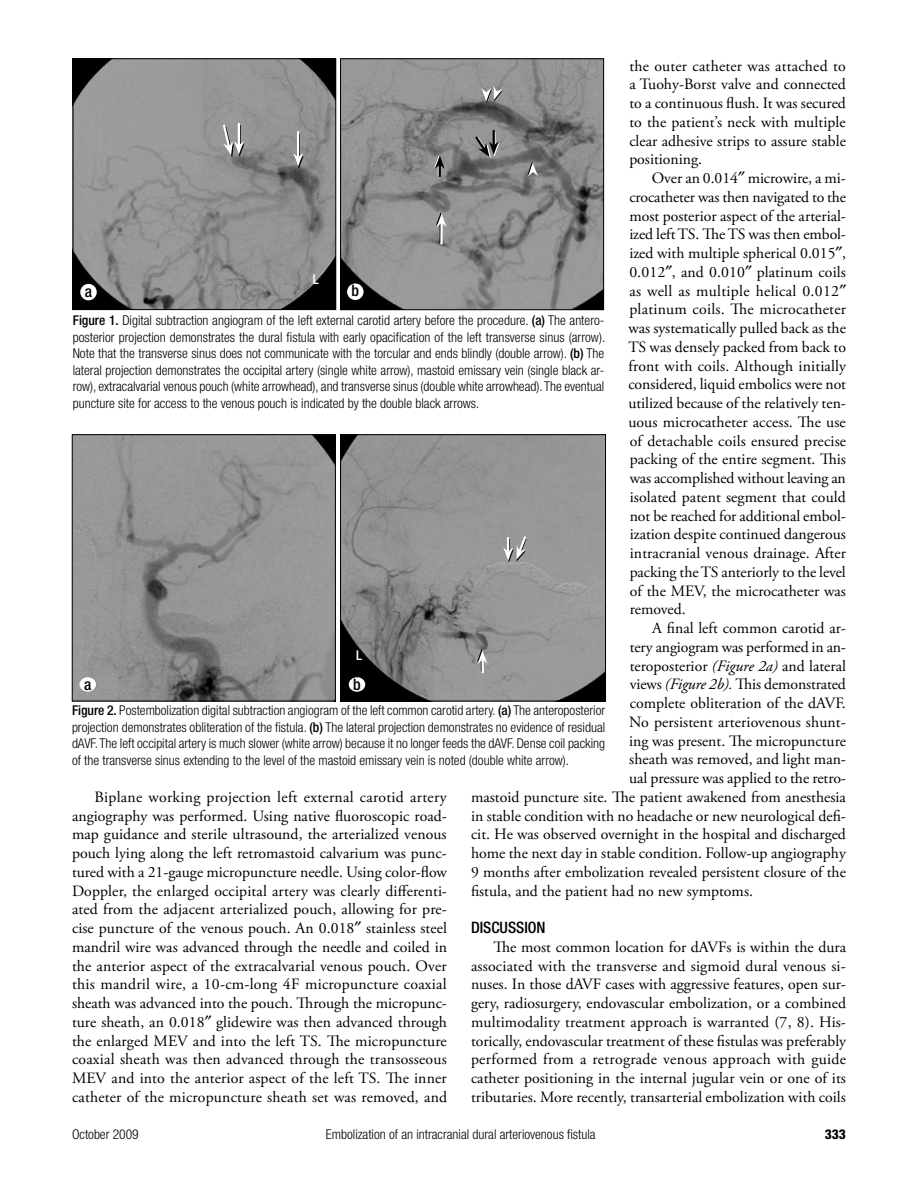
<style>
.page{position:relative;width:918px;height:1188px;background:#fff}
.page>*{position:absolute;margin:0;border:0;box-sizing:border-box;transform-origin:0 0}
.t1{font:15.75px/18.8px "Adobe Garamond Pro";color:#000;text-align:justify}
.t2{font:500 condensed 15.75px "Helvetica Neue LT Std";color:#000}
.t3{font:300 condensed 13.5px/16.5px "Helvetica Neue LT Std";color:#000;text-align:justify}
.t4{font:800 condensed 13.5px "Helvetica Neue LT Std";color:#000}
.t5{font:500 condensed 13.5px "Helvetica Neue LT Std";color:#fff}
.s1{font-style:italic}
.s2{font-weight:500}
</style>
<div class="page">
<img style="left:74px;top:436px;width:260px;height:263px">
<div style="left:72px;top:434px;width:264px;height:267px;border:1px solid #000"></div>
<div style="left:80px;top:677px;width:16px;height:15px;background:#fff;border-radius:50%"></div>
<img style="left:342px;top:436px;width:262px;height:263px">
<div style="left:340px;top:434px;width:266px;height:267px;border:1px solid #000"></div>
<div style="left:349px;top:677px;width:16px;height:15px;background:#fff;border-radius:50%"></div>
<svg style="left:503px;top:534px;width:25px;height:28px"></svg>
<svg style="left:477px;top:649px;width:11px;height:24px"></svg>
<img style="left:73px;top:58px;width:263px;height:250px">
<div style="left:73px;top:59px;width:263px;height:251px;border:1px solid #000"></div>
<div style="left:80px;top:284px;width:17px;height:16px;background:#fff;border-radius:50%"></div>
<hr style="left:298px;top:134px;width:2px;height:26px;background:#000">
<hr style="left:297px;top:131px;width:2px;height:26px;background:#fff">
<svg style="left:293px;top:153px;width:11px;height:16px"></svg>
<svg style="left:221px;top:122px;width:23px;height:36px"></svg>
<img style="left:342px;top:61px;width:260px;height:247px">
<div style="left:340px;top:59px;width:264px;height:251px;border:1px solid #000"></div>
<hr style="left:440px;top:223px;width:3px;height:21px;background:#fff">
<svg style="left:436px;top:212px;width:10px;height:15px"></svg>
<svg style="left:434px;top:155px;width:11px;height:22px"></svg>
<svg style="left:528px;top:161px;width:10px;height:15px"></svg>
<svg style="left:481px;top:86px;width:22px;height:17px"></svg>
<svg style="left:473px;top:130px;width:26px;height:28px"></svg>
<div style="left:347px;top:284px;width:17px;height:16px;background:#fff;border-radius:50%"></div>
<p class="t1" style="left:629px;top:57px;width:218px">the outer catheter was attached to a Tuohy-Borst valve and connected to a continuous flush. It was secured to the patient’s neck with multiple clear adhesive strips to assure stable positioning.</p>
<p class="t1" style="left:628px;top:169px;width:219px;text-align:left;text-indent:24px">Over an 0.014 microwire, a mi&shy;crocatheter was then navigated to the most posterior aspect of the arterial&shy;ized left TS. The TS was then embol&shy;ized with multiple spherical 0.015 , 0.012 , and 0.010 platinum coils as well as multiple helical 0.012 platinum coils. The microcatheter was systematically pulled back as the TS was densely packed from back to front with coils. Although initially considered, liquid embolics were not utilized because of the relatively ten&shy;uous microcatheter access. The use of detachable coils ensured precise packing of the entire segment. This was accomplished without leaving an isolated patent segment that could not be reached for additional embol&shy;ization despite continued dangerous intracranial venous drainage. After packing the TS anteriorly to the level of the MEV, the microcatheter was removed.</p>
<p class="t1" style="left:652px;top:619px;width:195px">A final left common carotid ar-</p>
<p class="t1" style="left:630px;top:638px;width:218px">tery angiogram was performed in an-</p>
<p class="t1" style="left:630px;top:657px;width:218px">teroposterior <span class="s1">(Figure 2a)</span> and lateral</p>
<p class="t1" style="left:630px;top:675px;width:218px">views <span class="s1">(Figure 2b).</span> This demonstrated</p>
<p class="t1" style="left:630px;top:694px;width:218px">complete obliteration of the dAVF.</p>
<p class="t1" style="left:629px;top:713px;width:218px">No persistent arteriovenous shunt-</p>
<p class="t1" style="left:629px;top:732px;width:218px">ing was present. The micropuncture</p>
<p class="t1" style="left:629px;top:750px;width:218px">sheath was removed, and light man-</p>
<p class="t1" style="left:629px;top:769px;width:218px">ual pressure was applied to the retro-</p>
<p class="t1" style="left:471px;top:788px;width:377px">mastoid puncture site. The patient awakened from anesthesia</p>
<p class="t1" style="left:471px;top:807px;width:376px">in stable condition with no headache or new neurological defi-</p>
<p class="t1" style="left:471px;top:825px;width:376px">cit. He was observed overnight in the hospital and discharged</p>
<p class="t1" style="left:471px;top:844px;width:376px">home the next day in stable condition. Follow-up angiography</p>
<p class="t1" style="left:471px;top:863px;width:377px">9 months after embolization revealed persistent closure of the</p>
<p class="t1" style="left:471px;top:882px;width:284px">fistula, and the patient had no new symptoms.</p>
<p class="t2" style="left:471px;top:918px;width:76px">Discussion</p>
<p class="t1" style="left:471px;top:938px;width:377px;text-indent:22px">The most common location for dAVFs is within the dura associated with the transverse and sigmoid dural venous si&shy;nuses. In those dAVF cases with aggressive features, open sur&shy;gery, radiosurgery, endovascular embolization, or a combined multimodality treatment approach is warranted (7, 8). His&shy;torically, endovascular treatment of these fistulas was preferably performed from a retrograde venous approach with guide catheter positioning in the internal jugular vein or one of its tributaries. More recently, transarterial embolization with coils</p>
<p class="t3" style="left:326px;top:1126px;width:271px">Embolization of an intracranial dural arteriovenous fistula</p>
<p class="t5" style="left:313px;top:271px;width:7px">L</p>
<p class="t2" style="left:352px;top:281px;width:9px">b</p>
<p class="t2" style="left:85px;top:282px;width:9px">a</p>
<p class="t3" style="left:73px;top:312px;width:534px"><span class="s2">Figure 1.</span> Digital subtraction angiogram of the left external carotid artery before the procedure. <span class="s2">(a)</span> The antero&shy;posterior projection demonstrates the dural fistula with early opacification of the left transverse sinus (arrow).<br>Note that the transverse sinus does not communicate with the torcular and ends blindly (double arrow). <span class="s2">(b)</span> The lateral projection demonstrates the occipital artery (single white arrow), mastoid emissary vein (single black ar&shy;row), extracalvarial venous pouch (white arrowhead), and transverse sinus (double white arrowhead). The eventual puncture site for access to the venous pouch is indicated by the double black arrows.</p>
<p class="t5" style="left:356px;top:647px;width:7px">L</p>
<p class="t2" style="left:84px;top:675px;width:9px">a</p>
<p class="t2" style="left:353px;top:675px;width:9px">b</p>
<p class="t3" style="left:72px;top:702px;width:535px"><span class="s2">Figure 2.</span> Postembolization digital subtraction angiogram of the left common carotid artery. <span class="s2">(a)</span> The anteroposterior projection demonstrates obliteration of the fistula. <span class="s2">(b)</span> The lateral projection demonstrates no evidence of residual dAVF. The left occipital artery is much slower (white arrow) because it no longer feeds the dAVF. Dense coil packing of the transverse sinus extending to the level of the mastoid emissary vein is noted (double white arrow).</p>
<p class="t1" style="left:72px;top:788px;width:377px;text-indent:22px">Biplane working projection left external carotid artery angiography was performed. Using native fluoroscopic road&shy;map guidance and sterile ultrasound, the arterialized venous pouch lying along the left retromastoid calvarium was punc&shy;tured with a 21-gauge micropuncture needle. Using color-flow Doppler, the enlarged occipital artery was clearly differenti&shy;ated from the adjacent arterialized pouch, allowing for pre&shy;cise puncture of the venous pouch. An 0.018 stainless steel mandril wire was advanced through the needle and coiled in the anterior aspect of the extracalvarial venous pouch. Over this mandril wire, a 10-cm-long 4F micropuncture coaxial sheath was advanced into the pouch. Through the micropunc&shy;ture sheath, an 0.018 glidewire was then advanced through the enlarged MEV and into the left TS. The micropuncture coaxial sheath was then advanced through the transosseous MEV and into the anterior aspect of the left TS. The inner catheter of the micropuncture sheath set was removed, and</p>
<p class="t3" style="left:72px;top:1126px;width:68px">October 2009</p>
<p class="t4" style="left:825px;top:1126px;width:23px">333</p>
</div>
